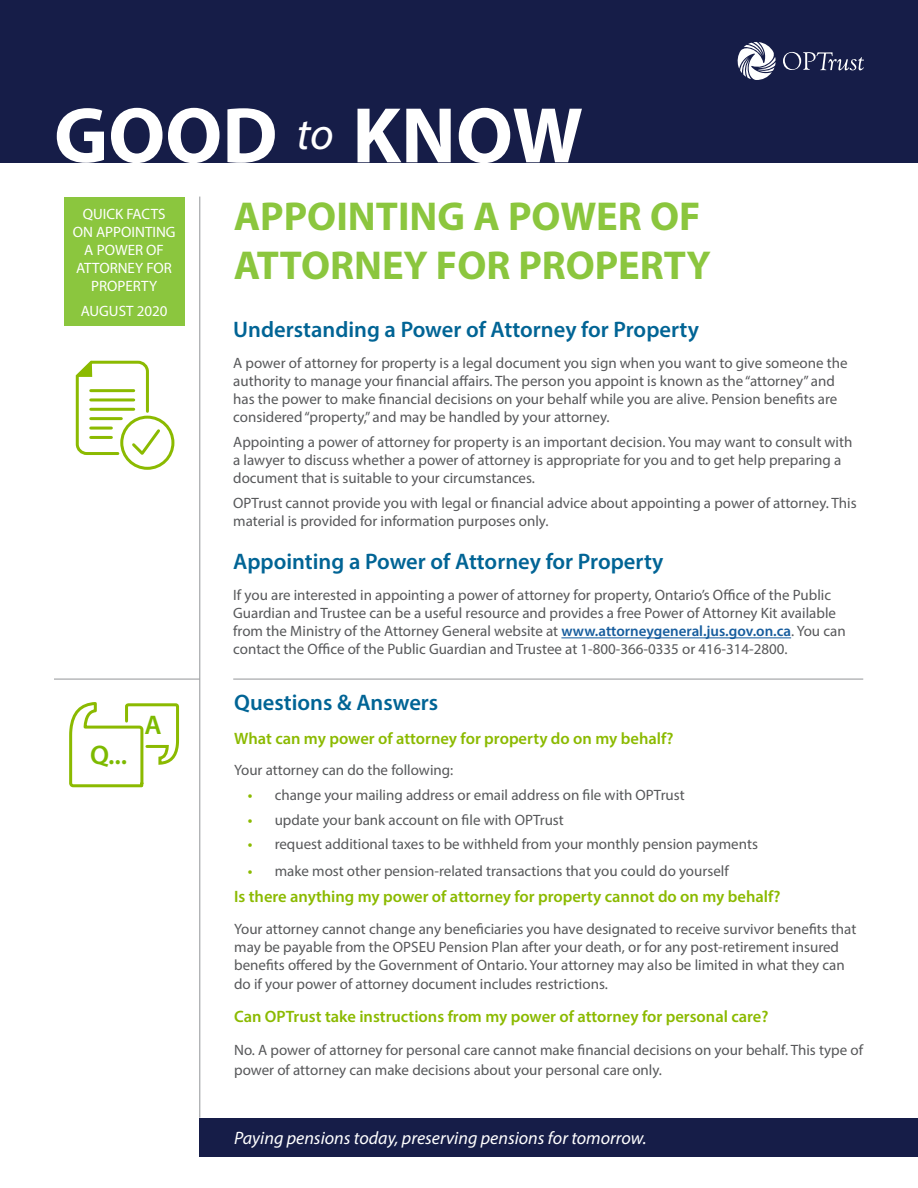
<style>
.page{position:relative;width:918px;height:1188px;background:#fff}
.page>*{position:absolute;margin:0;border:0;box-sizing:border-box;transform-origin:0 0}
.t1{font:700 79.5px "Myriad Pro";color:#fff}
.t2{font:italic 45px "Myriad Pro";color:#fff}
.t3{font:700 40.5px "Myriad Pro";color:#8bc63e}
.t4{font:600 27px "Myriad Pro";color:#7dba00}
.t5{font:600 22.5px "Myriad Pro";color:#016495}
.t6{font:italic 18px "Myriad Pro";color:#fff}
.t7{font:600 16.5px "Myriad Pro";color:#8bba00}
.t8{font:15px/18px "Myriad Pro";color:#57585a}
.t9{font:15px/18px "Myriad Pro";color:#fff;text-align:center}
.s1{font-weight:600;color:#175d9e}
.s2{color:#58595b}
.s3{font-weight:600;color:#8bba00}
</style>
<div class="page">
<div style="left:64px;top:197px;width:120px;height:129px;background:#8bc63e"></div>
<div style="left:0;top:0;width:918px;height:162px;background:#161d48"></div>
<svg style="left:738px;top:42px;width:38px;height:38px"></svg>
<svg style="left:783px;top:52px;width:81px;height:18px"></svg>
<hr style="left:200px;top:197px;width:1px;height:921px;background:#939598">
<div style="left:200px;top:1118px;width:718px;height:39px;background:#161d48"></div>
<hr style="left:561px;top:637px;width:230px;height:1px;background:#175d9e">
<hr style="left:233px;top:679px;width:630px;height:1px;background:#939598">
<hr style="left:54px;top:679px;width:146px;height:1px;background:#939598">
<svg style="left:69px;top:702px;width:110px;height:86px"></svg>
<div style="left:120px;top:416px;width:54px;height:54px;border:3px solid #8bba00;border-radius:50%"></div>
<svg style="left:75px;top:360px;width:88px;height:98px"></svg>
<p class="t1" style="left:54px;top:84px;width:225px">GOOD</p>
<p class="t2" style="left:296px;top:106px;width:39px">to</p>
<p class="t1" style="left:352px;top:84px;width:232px">KNOW</p>
<p class="t9" style="left:73px;top:205px;width:104px">QUICK FACTS<br>ON APPOINTING<br>A POWER OF<br>ATTORNEY FOR<br>PROPERTY</p>
<p class="t9" style="left:81px;top:301px;width:88px">AUGUST 2020</p>
<p class="t4" style="left:90px;top:738px;width:39px">Q...</p>
<p class="t4" style="left:145px;top:708px;width:19px">A</p>
<p class="t3" style="left:234px;top:190px;width:468px">APPOINTING A POWER OF</p>
<p class="t3" style="left:234px;top:239px;width:479px">ATTORNEY FOR PROPERTY</p>
<p class="t5" style="left:233px;top:315px;width:467px">Understanding a Power of Attorney for Property</p>
<p class="t8" style="left:233px;top:354px;width:616px">A power of attorney for property is a legal document you sign when you want to give someone the authority to manage your financial affairs. The person you appoint is known as the “attorney” and has the power to make financial decisions on your behalf while you are alive. Pension benefits are considered “property,” and may be handled by your attorney.</p>
<p class="t8" style="left:233px;top:433px;width:621px">Appointing a power of attorney for property is an important decision. You may want to consult with a lawyer to discuss whether a power of attorney is appropriate for you and to get help preparing a document that is suitable to your circumstances.</p>
<p class="t8" style="left:233px;top:494px;width:625px">OPTrust cannot provide you with legal or financial advice about appointing a power of attorney. This material is provided for information purposes only.</p>
<p class="t5" style="left:233px;top:547px;width:432px">Appointing a Power of Attorney for Property</p>
<p class="t8" style="left:233px;top:586px;width:614px">If you are interested in appointing a power of attorney for property, Ontario’s Office of the Public Guardian and Trustee can be a useful resource and provides a free Power of Attorney Kit available from the Ministry of the Attorney General website at <span class="s1">www.attorneygeneral.jus.gov.on.ca</span><span class="s2">.</span> You can contact the Office of the Public Guardian and Trustee at 1-800-366-0335 or 416-314-2800.</p>
<p class="t5" style="left:234px;top:688px;width:206px">Questions &amp; Answers</p>
<p class="t7" style="left:234px;top:727px;width:441px">What can my power of attorney for property do on my behalf?</p>
<p class="t8" style="left:234px;top:761px;width:221px">Your attorney can do the following:</p>
<p class="t8" style="left:248px;top:786px;width:439px"><span class="s3">•</span> change your mailing address or email address on file with OPTrust</p>
<p class="t8" style="left:248px;top:810px;width:318px"><span class="s3">•</span> update your bank account on file with OPTrust</p>
<p class="t8" style="left:248px;top:835px;width:512px"><span class="s3">•</span> request additional taxes to be withheld from your monthly pension payments</p>
<p class="t8" style="left:248px;top:861px;width:483px"><span class="s3">•</span> make most other pension-related transactions that you could do yourself</p>
<p class="t7" style="left:234px;top:886px;width:548px">Is there anything my power of attorney for property cannot do on my behalf?</p>
<p class="t8" style="left:234px;top:919px;width:624px">Your attorney cannot change any beneficiaries you have designated to receive survivor benefits that may be payable from the OPSEU Pension Plan after your death, or for any post-retirement insured benefits offered by the Government of Ontario. Your attorney may also be limited in what they can</p>
<p class="t8" style="left:234px;top:975px;width:375px">do if your power of attorney document includes restrictions.</p>
<p class="t7" style="left:234px;top:1006px;width:536px">Can OPTrust take instructions from my power of attorney for personal care?</p>
<p class="t8" style="left:234px;top:1040px;width:630px;line-height:19.5px">No. A power of attorney for personal care cannot make financial decisions on your behalf. This type of power of attorney can make decisions about your personal care only.</p>
<p class="t6" style="left:234px;top:1127px;width:414px">Paying pensions today, preserving pensions for tomorrow.</p>
</div>
